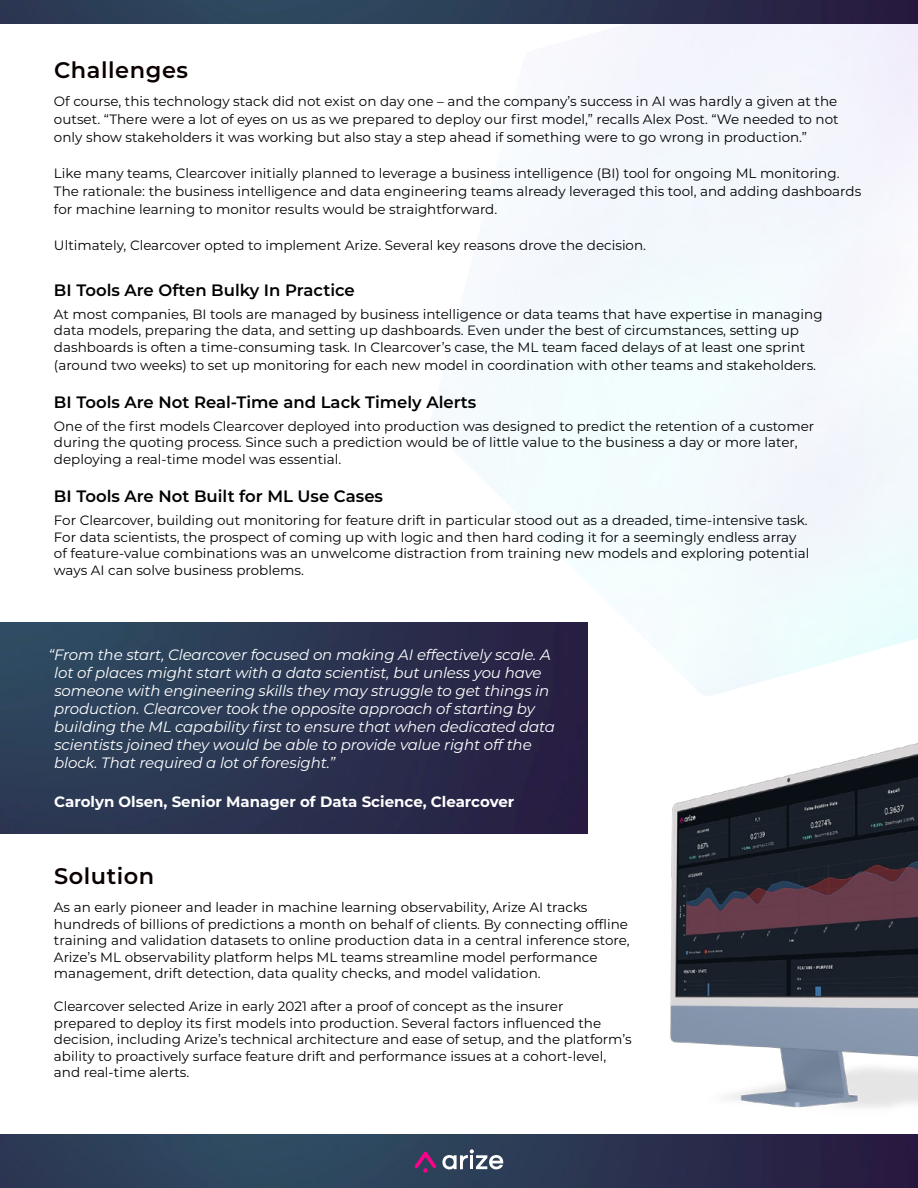
<style>
.page{position:relative;width:918px;height:1188px;background:#fff}
.page>*{position:absolute;margin:0;border:0;box-sizing:border-box;transform-origin:0 0}
.t1{font:600 22.5px "Montserrat";letter-spacing:.025em;color:#0b0000}
.t2{font:600 16.5px "Montserrat";color:#000}
.t3{font:italic 15px/18px "Montserrat";letter-spacing:-.01em;color:#fff}
.t4{font:700 15px "Montserrat";color:#fff}
.t5{font:13.5px/16.5px "Montserrat";color:#000}
</style>
<div class="page">
<img style="left:670px;top:743px;width:248px;height:365px">
<img style="left:429px;top:23px;width:489px;height:673px">
<img style="left:0;top:0;width:918px;height:23px">
<img style="left:0;top:1134px;width:918px;height:54px">
<svg style="left:415px;top:1152px;width:21px;height:21px"></svg>
<svg style="left:442px;top:1149px;width:61px;height:21px"></svg>
<img style="left:0;top:622px;width:588px;height:212px">
<h1 class="t1" style="left:54px;top:54px;width:136px">Challenges</h1>
<p class="t5" style="left:54px;top:91px;width:786px;line-height:18px;text-align:justify">Of course, this technology stack did not exist on day one – and the company’s success in AI was hardly a given at the outset. “There were a lot of eyes on us as we prepared to deploy our first model,” recalls Alex Post. “We needed to not only show stakeholders it was working but also stay a step ahead if something were to go wrong in production.”</p>
<p class="t5" style="left:54px;top:163px;width:809px;line-height:18px">Like many teams, Clearcover initially planned to leverage a business intelligence (BI) tool for ongoing ML monitoring.<br>The rationale: the business intelligence and data engineering teams already leveraged this tool, and adding dashboards for machine learning to monitor results would be straightforward.</p>
<p class="t5" style="left:54px;top:236px;width:594px">Ultimately, Clearcover opted to implement Arize. Several key reasons drove the decision.</p>
<p class="t2" style="left:54px;top:278px;width:302px">BI Tools Are Often Bulky In Practice</p>
<p class="t5" style="left:54px;top:305px;width:770px">At most companies, BI tools are managed by business intelligence or data teams that have expertise in managing data models, preparing the data, and setting up dashboards. Even under the best of circumstances, setting up dashboards is often a time-consuming task. In Clearcover’s case, the ML team faced delays of at least one sprint</p>
<p class="t5" style="left:54px;top:356px;width:764px">(around two weeks) to set up monitoring for each new model in coordination with other teams and stakeholders.</p>
<p class="t2" style="left:54px;top:390px;width:424px">BI Tools Are Not Real-Time and Lack Timely Alerts</p>
<p class="t5" style="left:54px;top:417px;width:762px">One of the first models Clearcover deployed into production was designed to predict the retention of a customer during the quoting process. Since such a prediction would be of little value to the business a day or more later, deploying a real-time model was essential.</p>
<p class="t2" style="left:54px;top:484px;width:331px">BI Tools Are Not Built for ML Use Cases</p>
<p class="t5" style="left:54px;top:512px;width:757px">For Clearcover, building out monitoring for feature drift in particular stood out as a dreaded, time-intensive task.<br>For data scientists, the prospect of coming up with logic and then hard coding it for a seemingly endless array of feature-value combinations was an unwelcome distraction from training new models and exploring potential ways AI can solve business problems.</p>
<p class="t3" style="left:54px;top:645px;width:502px;text-indent:-6px">“From the start, Clearcover focused on making AI effectively scale. A lot of places might start with a data scientist, but unless you have someone with engineering skills they may struggle to get things in production. Clearcover took the opposite approach of starting by building the ML capability first to ensure that when dedicated data scientists joined they would be able to provide value right off the block. That required a lot of foresight.”</p>
<p class="t4" style="left:54px;top:790px;width:462px">Carolyn Olsen, Senior Manager of Data Science, Clearcover</p>
<h1 class="t1" style="left:54px;top:861px;width:102px">Solution</h1>
<p class="t5" style="left:54px;top:899px;width:577px">As an early pioneer and leader in machine learning observability, Arize AI tracks hundreds of billions of predictions a month on behalf of clients. By connecting offline training and validation datasets to online production data in a central inference store, Arize’s ML observability platform helps ML teams streamline model performance management, drift detection, data quality checks, and model validation.</p>
<p class="t5" style="left:54px;top:998px;width:579px">Clearcover selected Arize in early 2021 after a proof of concept as the insurer<br>prepared to deploy its first models into production. Several factors influenced the decision, including Arize’s technical architecture and ease of setup, and the platform’s ability to proactively surface feature drift and performance issues at a cohort-level, and real-time alerts.</p>
</div>
